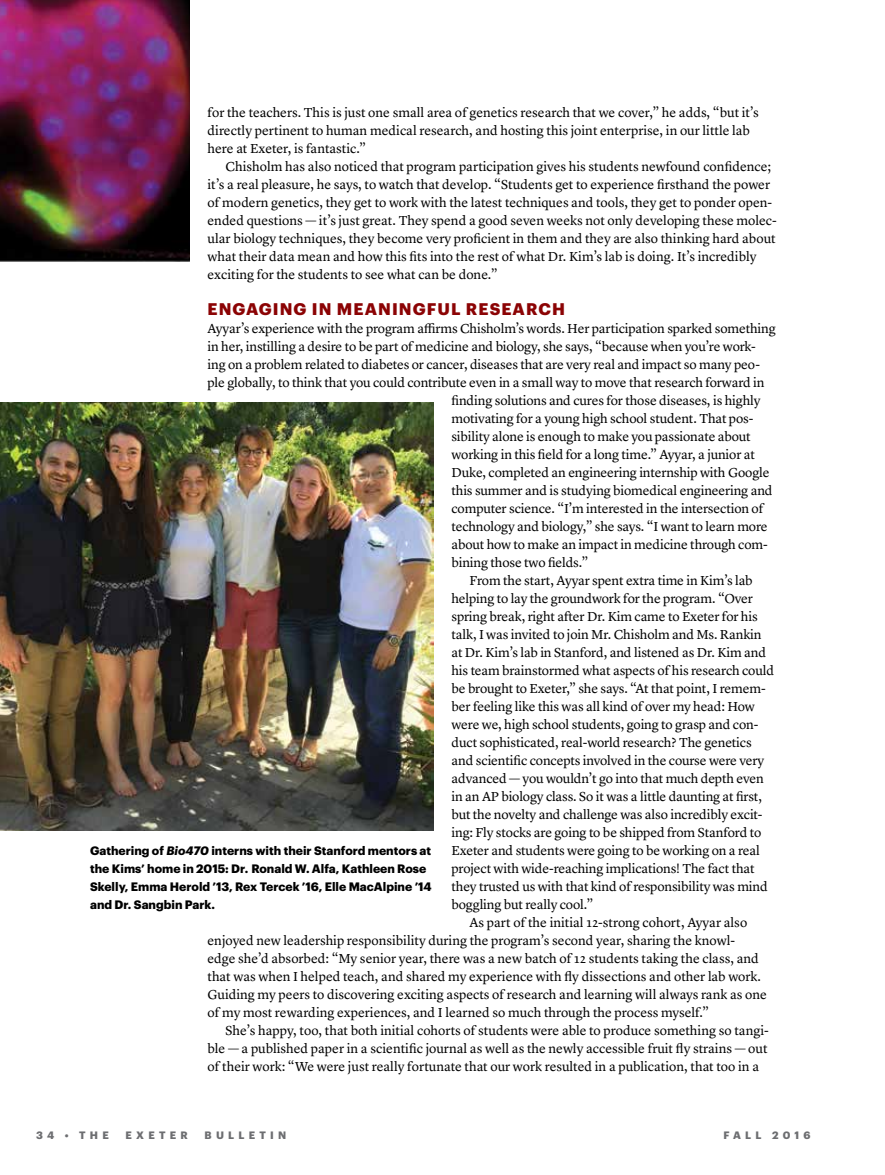
<style>
.page{position:relative;width:885px;height:1175px;background:#fff}
.page>*{position:absolute;margin:0;border:0;box-sizing:border-box;transform-origin:0 0}
.t1{font:700 16.5px "Graphik";letter-spacing:.065em;color:#8b0304}
.t2{font:13.5px/18px "Lyon Text";letter-spacing:-.01em;color:#000}
.t3{font:700 12px/18px "Graphik";color:#000}
.t4{font:700 10.5px "Graphik";letter-spacing:.405em;color:#6d6e71}
.s1{font-style:italic}
</style>
<div class="page">
<img style="left:0;top:403px;width:433px;height:427px">
<img style="left:0;top:0;width:189px;height:261px">
<p class="t2" style="left:207px;top:102px;width:552px">for the teachers. This is just one small area of genetics research that we cover,” he adds, “but it’s directly pertinent to human medical research, and hosting this joint enterprise, in our little lab here at Exeter, is fantastic.”</p>
<p class="t2" style="left:207px;top:156px;width:570px;text-indent:18px">Chisholm has also noticed that program participation gives his students newfound confidence; it’s a real pleasure, he says, to watch that develop. “Students get to experience firsthand the power of modern genetics, they get to work with the latest techniques and tools, they get to ponder open&shy;ended questions — it’s just great. They spend a good seven weeks not only developing these molec&shy;ular biology techniques, they become very proficient in them and they are also thinking hard about what their data mean and how this fits into the rest of what Dr. Kim’s lab is doing. It’s incredibly exciting for the students to see what can be done.”</p>
<p class="t1" style="left:207px;top:296px;width:359px">ENGAGING IN MEANINGFUL RESEARCH</p>
<p class="t2" style="left:207px;top:318px;width:569px">Ayyar’s experience with the program affirms Chisholm’s words. Her participation sparked something</p>
<p class="t2" style="left:207px;top:336px;width:549px">in her, instilling a desire to be part of medicine and biology, she says, “because when you’re work-</p>
<p class="t2" style="left:207px;top:354px;width:553px">ing on a problem related to diabetes or cancer, diseases that are very real and impact so many peo-</p>
<p class="t2" style="left:207px;top:372px;width:558px">ple globally, to think that you could contribute even in a small way to move that research forward in</p>
<p class="t2" style="left:451px;top:390px;width:310px">finding solutions and cures for those diseases, is highly</p>
<p class="t2" style="left:451px;top:408px;width:303px">motivating for a young high school student. That pos-</p>
<p class="t2" style="left:451px;top:426px;width:300px">sibility alone is enough to make you passionate about</p>
<p class="t2" style="left:451px;top:444px;width:305px">working in this field for a long time.” Ayyar, a junior at</p>
<p class="t2" style="left:451px;top:462px;width:319px">Duke, completed an engineering internship with Google</p>
<p class="t2" style="left:451px;top:480px;width:322px">this summer and is studying biomedical engineering and</p>
<p class="t2" style="left:451px;top:498px;width:313px">computer science. “I’m interested in the intersection of</p>
<p class="t2" style="left:451px;top:516px;width:317px">technology and biology,” she says. “I want to learn more</p>
<p class="t2" style="left:451px;top:534px;width:317px">about how to make an impact in medicine through com-</p>
<p class="t2" style="left:451px;top:552px;width:138px">bining those two fields.”</p>
<p class="t2" style="left:469px;top:570px;width:284px">From the start, Ayyar spent extra time in Kim’s lab</p>
<p class="t2" style="left:451px;top:588px;width:303px">helping to lay the groundwork for the program. “Over</p>
<p class="t2" style="left:451px;top:606px;width:307px">spring break, right after Dr. Kim came to Exeter for his</p>
<p class="t2" style="left:451px;top:624px;width:311px">talk, I was invited to join Mr. Chisholm and Ms. Rankin</p>
<p class="t2" style="left:451px;top:642px;width:316px">at Dr. Kim’s lab in Stanford, and listened as Dr. Kim and</p>
<p class="t2" style="left:451px;top:660px;width:324px">his team brainstormed what aspects of his research could</p>
<p class="t2" style="left:451px;top:678px;width:315px">be brought to Exeter,” she says. “At that point, I remem-</p>
<p class="t2" style="left:451px;top:696px;width:305px">ber feeling like this was all kind of over my head: How</p>
<p class="t2" style="left:451px;top:714px;width:308px">were we, high school students, going to grasp and con-</p>
<p class="t2" style="left:451px;top:732px;width:301px">duct sophisticated, real-world research? The genetics</p>
<p class="t2" style="left:451px;top:750px;width:314px">and scientific concepts involved in the course were very</p>
<p class="t2" style="left:451px;top:768px;width:314px">advanced — you wouldn’t go into that much depth even</p>
<p class="t2" style="left:451px;top:786px;width:312px">in an AP biology class. So it was a little daunting at first,</p>
<p class="t2" style="left:451px;top:804px;width:312px">but the novelty and challenge was also incredibly excit-</p>
<p class="t2" style="left:451px;top:822px;width:311px">ing: Fly stocks are going to be shipped from Stanford to</p>
<p class="t2" style="left:451px;top:840px;width:310px">Exeter and students were going to be working on a real</p>
<p class="t2" style="left:451px;top:858px;width:304px">project with wide-reaching implications! The fact that</p>
<p class="t2" style="left:451px;top:876px;width:318px">they trusted us with that kind of responsibility was mind</p>
<p class="t2" style="left:451px;top:894px;width:143px">boggling but really cool.”</p>
<p class="t2" style="left:469px;top:912px;width:279px">As part of the initial 12-strong cohort, Ayyar also</p>
<p class="t2" style="left:207px;top:930px;width:529px">enjoyed new leadership responsibility during the program’s second year, sharing the knowl-</p>
<p class="t2" style="left:207px;top:948px;width:552px">edge she’d absorbed: “My senior year, there was a new batch of 12 students taking the class, and</p>
<p class="t2" style="left:207px;top:966px;width:554px">that was when I helped teach, and shared my experience with fly dissections and other lab work.</p>
<p class="t2" style="left:207px;top:984px;width:560px">Guiding my peers to discovering exciting aspects of research and learning will always rank as one</p>
<p class="t2" style="left:207px;top:1002px;width:503px">of my most rewarding experiences, and I learned so much through the process myself.”</p>
<p class="t2" style="left:225px;top:1020px;width:544px">She’s happy, too, that both initial cohorts of students were able to produce something so tangi-</p>
<p class="t2" style="left:207px;top:1038px;width:561px">ble — a published paper in a scientific journal as well as the newly accessible fruit fly strains — out</p>
<p class="t2" style="left:207px;top:1056px;width:553px">of their work: “We were just really fortunate that our work resulted in a publication, that too in a</p>
<p class="t3" style="left:90px;top:841px;width:343px">Gathering of <span class="s1">Bio470</span> interns with their Stanford mentors at the Kims’ home in 2015: Dr. Ronald W. Alfa, Kathleen Rose Skelly, Emma Herold ’13, Rex Tercek ’16, Elle MacAlpine ’14 and Dr. Sangbin Park.</p>
<p class="t4" style="left:36px;top:1126px;width:74px">34 • THE</p>
<p class="t4" style="left:125px;top:1126px;width:64px">EXETER</p>
<p class="t4" style="left:204px;top:1126px;width:83px">BULLETIN</p>
<p class="t4" style="left:723px;top:1126px;width:89px">FALL 2016</p>
</div>
